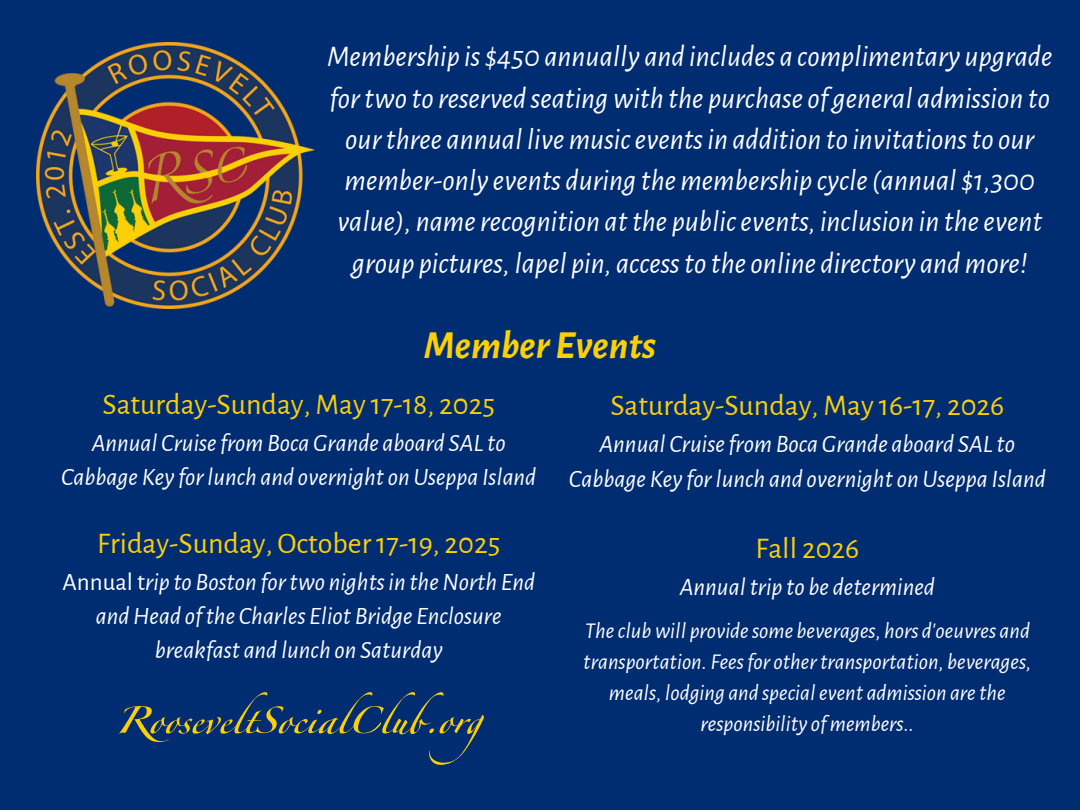
<style>
.page{position:relative;width:1080px;height:810px;background:#002d72}
.page>*{position:absolute;margin:0;border:0;box-sizing:border-box;transform-origin:0 0}
.t1{font:60px "Zapfino Forte LT Pro";color:#fbd007}
.t2{font:italic 700 40px "Alegreya Sans";color:#fbd007}
.t3{font:italic 30px/41.2px "Alegreya Sans";color:#fff;text-align:center}
.t4{font:30px "Alegreya Sans";color:#fbd007}
.t5{font:italic 25px/33.8px "Alegreya Sans";color:#fff;text-align:center}
.t6{font:italic 22.5px/31.2px "Alegreya Sans";color:#fff;text-align:center}
.s1{font-style:normal}
</style>
<div class="page">
<img style="left:37px;top:43px;width:277px;height:266px">
<p class="t3" style="left:327px;top:37px;width:727px">Membership is $450 annually and includes a complimentary upgrade fortwo to reserved seatingwith the purchase of general admission to ourthree annual live musiceventsin addition to invitationsto our member-only events during the membership cycle(annual $1,300 value), namerecognition atthe publicevents, inclusion in theevent group pictures, lapel pin, accessto the online directory and more!</p>
<p class="t2" style="left:424px;top:326px;width:234px">Member Events</p>
<p class="t4" style="left:103px;top:390px;width:394px">Saturday-Sunday, May 17-18, 2025</p>
<h3 class="t5" style="left:61px;top:427px;width:477px">Annual Cruisefrom Boca Grande aboard SAL to<br>Cabbage Key forlunch and overnight onUseppa Island</h3>
<h2 class="t4" style="left:97px;top:529px;width:405px">Friday-Sunday, October 17-19, 2025</h2>
<p class="t5" style="left:62px;top:566px;width:474px"><span class="s1">Annual t</span>rip to Boston fortwo nightsin theNorth End andHead ofthe Charles Eliot Bridge Enclosure breakfast and lunch on Saturday</p>
<p class="t1" style="left:116px;top:677px;width:405px">RooseveltSocialClub.org</p>
<p class="t4" style="left:611px;top:391px;width:395px">Saturday-Sunday, May 16-17, 2026</p>
<p class="t5" style="left:569px;top:427px;width:479px;line-height:35px">Annual Cruisefrom Boca Grande aboard SAL to<br>Cabbage Key forlunch and overnight onUseppa Island</p>
<p class="t4" style="left:755px;top:534px;width:105px">Fall 2026</p>
<p class="t5" style="left:680px;top:571px;width:257px">Annualtrip to be determined</p>
<p class="t6" style="left:583px;top:615px;width:450px">Theclubwill providesome beverages, hors d'oeuvres and transportation. Feesfor othertransportation, beverages, meals, lodging and specialevent admission arethe responsibility of members..</p>
</div>
